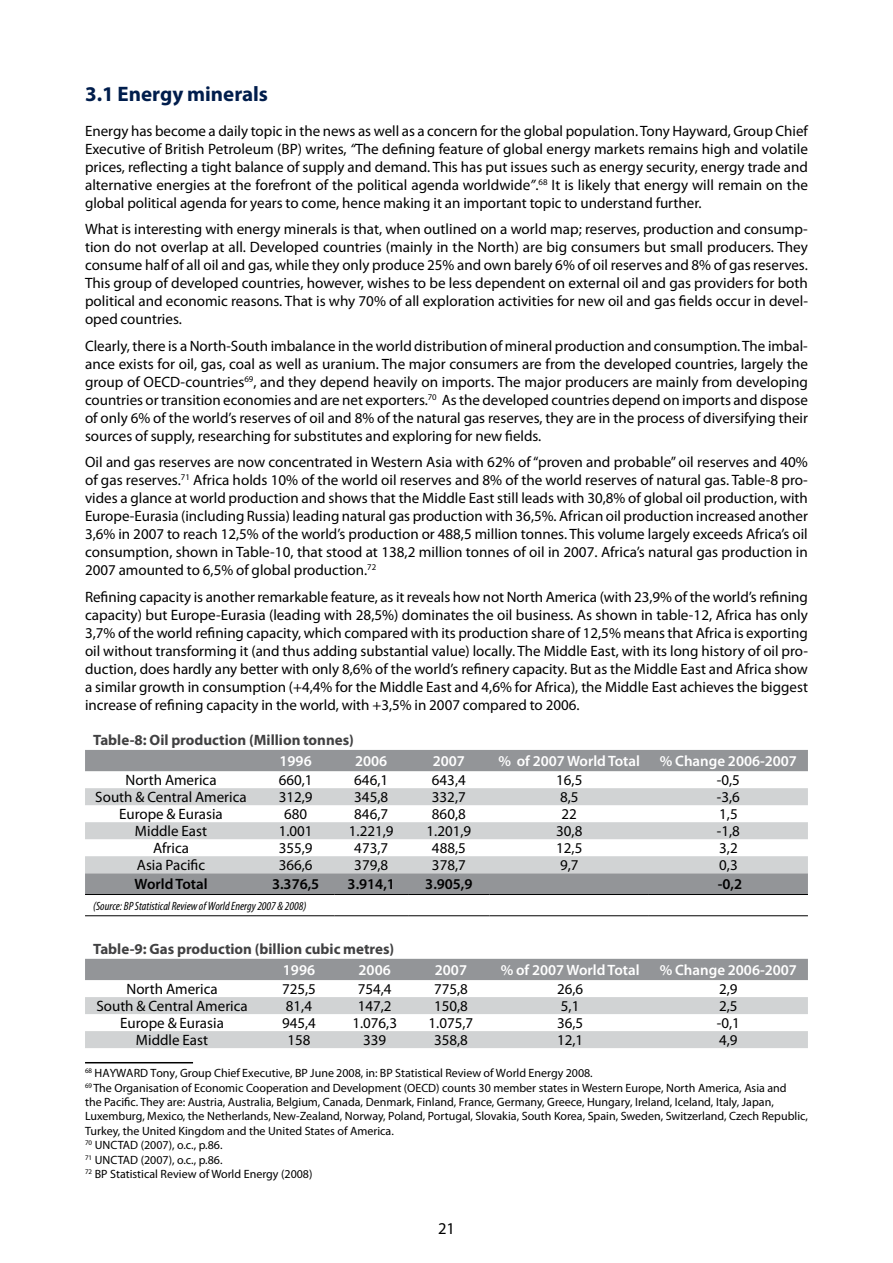
<style>
.page{position:relative;width:893px;height:1263px;background:#fff}
.page>*{position:absolute;margin:0;border:0;box-sizing:border-box;transform-origin:0 0}
.t1{font:700 21px "Myriad Pro";color:#001d4c}
.t2{font:16.5px "Myriad Pro";color:#000}
.t3{font:15px/18px "Myriad Pro";color:#000;text-align:justify}
.t4{font:600 15px "Myriad Pro";color:#fff}
.t5{font:700 15px "Myriad Pro";color:#414142}
.t6{font:600 15px "Myriad Pro";color:#000}
.t7{font:12px/14.4px "Myriad Pro";color:#000}
.t8{font:italic condensed 12px "Myriad Pro";color:#000}
.s1{font-style:italic}
</style>
<div class="page">
<svg style="left:85px;top:750px;width:723px;height:144px;fill:#939598"></svg>
<svg style="left:85px;top:788px;width:723px;height:85px;fill:#d1d3d4"></svg>
<hr style="left:85px;top:894px;width:172px;height:1px;background:#000">
<hr style="left:257px;top:894px;width:77px;height:1px;background:#000">
<hr style="left:334px;top:894px;width:74px;height:1px;background:#000">
<hr style="left:408px;top:894px;width:82px;height:1px;background:#000">
<hr style="left:490px;top:894px;width:159px;height:1px;background:#000">
<hr style="left:649px;top:894px;width:159px;height:1px;background:#000">
<hr style="left:85px;top:915px;width:172px;height:1px;background:#000">
<hr style="left:257px;top:915px;width:77px;height:1px;background:#000">
<hr style="left:334px;top:915px;width:74px;height:1px;background:#000">
<hr style="left:408px;top:915px;width:82px;height:1px;background:#000">
<hr style="left:490px;top:915px;width:159px;height:1px;background:#000">
<hr style="left:649px;top:915px;width:159px;height:1px;background:#000">
<div style="left:85px;top:959px;width:723px;height:21px;background:#939598"></div>
<svg style="left:85px;top:997px;width:723px;height:51px"></svg>
<hr style="left:85px;top:1062px;width:108px;height:1px;background:#000">
<h1 class="t1" style="left:85px;top:80px;width:185px">3.1 Energy minerals</h1>
<p class="t3" style="left:85px;top:122px;width:724px">Energy has become a daily topic in the news as well as a concern for the global population. Tony Hayward, Group Chief Executive of British Petroleum (BP) writes, <span class="s1">“</span>The defining feature of global energy markets remains high and volatile prices, reflecting a tight balance of supply and demand. This has put issues such as energy security, energy trade and alternative energies at the forefront of the political agenda worldwide<span class="s1">”</span>.<sup>68</sup> It is likely that energy will remain on the global political agenda for years to come, hence making it an important topic to understand further.</p>
<p class="t3" style="left:85px;top:220px;width:724px">What is interesting with energy minerals is that, when outlined on a world map; reserves, production and consump&shy;tion do not overlap at all. Developed countries (mainly in the North) are big consumers but small producers. They consume half of all oil and gas, while they only produce 25% and own barely 6% of oil reserves and 8% of gas reserves.<br>This group of developed countries, however, wishes to be less dependent on external oil and gas providers for both political and economic reasons. That is why 70% of all exploration activities for new oil and gas fields occur in devel&shy;oped countries.</p>
<p class="t3" style="left:85px;top:337px;width:724px">Clearly, there is a North-South imbalance in the world distribution of mineral production and consumption. The imbal&shy;ance exists for oil, gas, coal as well as uranium. The major consumers are from the developed countries, largely the group of OECD-countries<sup>69</sup>, and they depend heavily on imports. The major producers are mainly from developing countries or transition economies and are net exporters.<sup>70</sup> As the developed countries depend on imports and dispose of only 6% of the world’s reserves of oil and 8% of the natural gas reserves, they are in the process of diversifying their sources of supply, researching for substitutes and exploring for new fields.</p>
<p class="t3" style="left:85px;top:453px;width:724px">Oil and gas reserves are now concentrated in Western Asia with 62% of “proven and probable” oil reserves and 40% of gas reserves.<sup>71</sup> Africa holds 10% of the world oil reserves and 8% of the world reserves of natural gas. Table-8 pro&shy;vides a glance at world production and shows that the Middle East still leads with 30,8% of global oil production, with Europe-Eurasia (including Russia) leading natural gas production with 36,5%. African oil production increased another 3,6% in 2007 to reach 12,5% of the world’s production or 488,5 million tonnes. This volume largely exceeds Africa’s oil consumption, shown in Table-10, that stood at 138,2 million tonnes of oil in 2007. Africa’s natural gas production in 2007 amounted to 6,5% of global production.<sup>72</sup></p>
<p class="t3" style="left:85px;top:588px;width:724px">Refining capacity is another remarkable feature, as it reveals how not North America (with 23,9% of the world’s refining capacity) but Europe-Eurasia (leading with 28,5%) dominates the oil business. As shown in table-12, Africa has only 3,7% of the world refining capacity, which compared with its production share of 12,5% means that Africa is exporting oil without transforming it (and thus adding substantial value) locally. The Middle East, with its long history of oil pro&shy;duction, does hardly any better with only 8,6% of the world’s refinery capacity. But as the Middle East and Africa show a similar growth in consumption (+4,4% for the Middle East and 4,6% for Africa), the Middle East achieves the biggest increase of refining capacity in the world, with +3,5% in 2007 compared to 2006.</p>
<p class="t5" style="left:93px;top:730px;width:262px">Table-8: Oil production (Million tonnes)</p>
<p class="t4" style="left:280px;top:751px;width:34px">1996</p>
<p class="t4" style="left:355px;top:751px;width:34px">2006</p>
<p class="t4" style="left:433px;top:751px;width:34px">2007</p>
<p class="t4" style="left:498px;top:751px;width:143px">% of 2007 World Total</p>
<p class="t4" style="left:660px;top:751px;width:139px">% Change 2006-2007</p>
<p class="t3" style="left:125px;top:771px;width:93px">North America</p>
<p class="t3" style="left:279px;top:771px;width:35px">660,1</p>
<p class="t3" style="left:354px;top:771px;width:35px">646,1</p>
<p class="t3" style="left:432px;top:771px;width:35px">643,4</p>
<p class="t3" style="left:556px;top:771px;width:28px">16,5</p>
<p class="t3" style="left:717px;top:771px;width:25px">-0,5</p>
<p class="t3" style="left:95px;top:788px;width:153px">South &amp; Central America</p>
<p class="t3" style="left:279px;top:788px;width:35px">312,9</p>
<p class="t3" style="left:354px;top:788px;width:35px">345,8</p>
<p class="t3" style="left:432px;top:788px;width:35px">332,7</p>
<p class="t3" style="left:560px;top:788px;width:20px">8,5</p>
<p class="t3" style="left:717px;top:788px;width:25px">-3,6</p>
<p class="t3" style="left:119px;top:805px;width:105px">Europe &amp; Eurasia</p>
<p class="t3" style="left:284px;top:805px;width:25px">680</p>
<p class="t3" style="left:354px;top:805px;width:35px">846,7</p>
<p class="t3" style="left:432px;top:805px;width:35px">860,8</p>
<p class="t3" style="left:562px;top:805px;width:17px">22</p>
<p class="t3" style="left:719px;top:805px;width:20px">1,5</p>
<p class="t3" style="left:135px;top:822px;width:74px">Middle East</p>
<p class="t3" style="left:279px;top:822px;width:35px">1.001</p>
<p class="t3" style="left:349px;top:822px;width:46px">1.221,9</p>
<p class="t3" style="left:427px;top:822px;width:46px">1.201,9</p>
<p class="t3" style="left:556px;top:822px;width:28px">30,8</p>
<p class="t3" style="left:717px;top:822px;width:25px">-1,8</p>
<p class="t3" style="left:153px;top:839px;width:37px">Africa</p>
<p class="t3" style="left:279px;top:839px;width:35px">355,9</p>
<p class="t3" style="left:354px;top:839px;width:35px">473,7</p>
<p class="t3" style="left:432px;top:839px;width:35px">488,5</p>
<p class="t3" style="left:556px;top:839px;width:28px">12,5</p>
<p class="t3" style="left:719px;top:839px;width:20px">3,2</p>
<p class="t3" style="left:137px;top:856px;width:70px">Asia Pacific</p>
<p class="t3" style="left:279px;top:856px;width:35px">366,6</p>
<p class="t3" style="left:354px;top:856px;width:35px">379,8</p>
<p class="t3" style="left:432px;top:856px;width:35px">378,7</p>
<p class="t3" style="left:560px;top:856px;width:20px">9,7</p>
<p class="t3" style="left:719px;top:856px;width:20px">0,3</p>
<p class="t6" style="left:135px;top:875px;width:74px">World Total</p>
<p class="t6" style="left:272px;top:875px;width:49px">3.376,5</p>
<p class="t6" style="left:348px;top:875px;width:49px">3.914,1</p>
<p class="t6" style="left:425px;top:875px;width:49px">3.905,9</p>
<p class="t6" style="left:718px;top:875px;width:26px">-0,2</p>
<p class="t8" style="left:93px;top:898px;width:215px">(Source: BP Statistical Review of World Energy 2007 &amp; 2008)</p>
<p class="t5" style="left:93px;top:939px;width:303px">Table-9: Gas production (billion cubic metres)</p>
<p class="t4" style="left:283px;top:960px;width:34px">1996</p>
<p class="t4" style="left:359px;top:960px;width:34px">2006</p>
<p class="t4" style="left:435px;top:960px;width:34px">2007</p>
<p class="t4" style="left:501px;top:960px;width:140px">% of 2007 World Total</p>
<p class="t4" style="left:660px;top:960px;width:139px">% Change 2006-2007</p>
<p class="t3" style="left:126px;top:980px;width:93px">North America</p>
<p class="t3" style="left:282px;top:980px;width:35px">725,5</p>
<p class="t3" style="left:358px;top:980px;width:35px">754,4</p>
<p class="t3" style="left:434px;top:980px;width:35px">775,8</p>
<p class="t3" style="left:557px;top:980px;width:28px">26,6</p>
<p class="t3" style="left:719px;top:980px;width:20px">2,9</p>
<p class="t3" style="left:96px;top:997px;width:153px">South &amp; Central America</p>
<p class="t3" style="left:286px;top:997px;width:28px">81,4</p>
<p class="t3" style="left:358px;top:997px;width:35px">147,2</p>
<p class="t3" style="left:434px;top:997px;width:35px">150,8</p>
<p class="t3" style="left:561px;top:997px;width:20px">5,1</p>
<p class="t3" style="left:719px;top:997px;width:20px">2,5</p>
<p class="t3" style="left:120px;top:1014px;width:105px">Europe &amp; Eurasia</p>
<p class="t3" style="left:282px;top:1014px;width:35px">945,4</p>
<p class="t3" style="left:352px;top:1014px;width:46px">1.076,3</p>
<p class="t3" style="left:429px;top:1014px;width:46px">1.075,7</p>
<p class="t3" style="left:557px;top:1014px;width:28px">36,5</p>
<p class="t3" style="left:717px;top:1014px;width:25px">-0,1</p>
<p class="t3" style="left:136px;top:1031px;width:74px">Middle East</p>
<p class="t3" style="left:287px;top:1031px;width:25px">158</p>
<p class="t3" style="left:363px;top:1031px;width:25px">339</p>
<p class="t3" style="left:434px;top:1031px;width:35px">358,8</p>
<p class="t3" style="left:557px;top:1031px;width:28px">12,1</p>
<p class="t3" style="left:719px;top:1031px;width:20px">4,9</p>
<p class="t7" style="left:85px;top:1066px;width:724px"><sup>68</sup> HAYWARD Tony, Group Chief Executive, BP June 2008, in: BP Statistical Review of World Energy 2008.<br><sup>69</sup> The Organisation of Economic Cooperation and Development (OECD) counts 30 member states in Western Europe, North America, Asia and<br>the Pacific. They are: Austria, Australia, Belgium, Canada, Denmark, Finland, France, Germany, Greece, Hungary, Ireland, Iceland, Italy, Japan, Luxemburg, Mexico, the Netherlands, New-Zealand, Norway, Poland, Portugal, Slovakia, South Korea, Spain, Sweden, Switzerland, Czech Republic, Turkey, the United Kingdom and the United States of America.<br><sup>70</sup> UNCTAD (2007), o.c., p.86.<br><sup>71</sup> UNCTAD (2007), o.c., p.86.<br><sup>72</sup> BP Statistical Review of World Energy (2008)</p>
<p class="t2" style="left:438px;top:1218px;width:18px">21</p>
</div>
